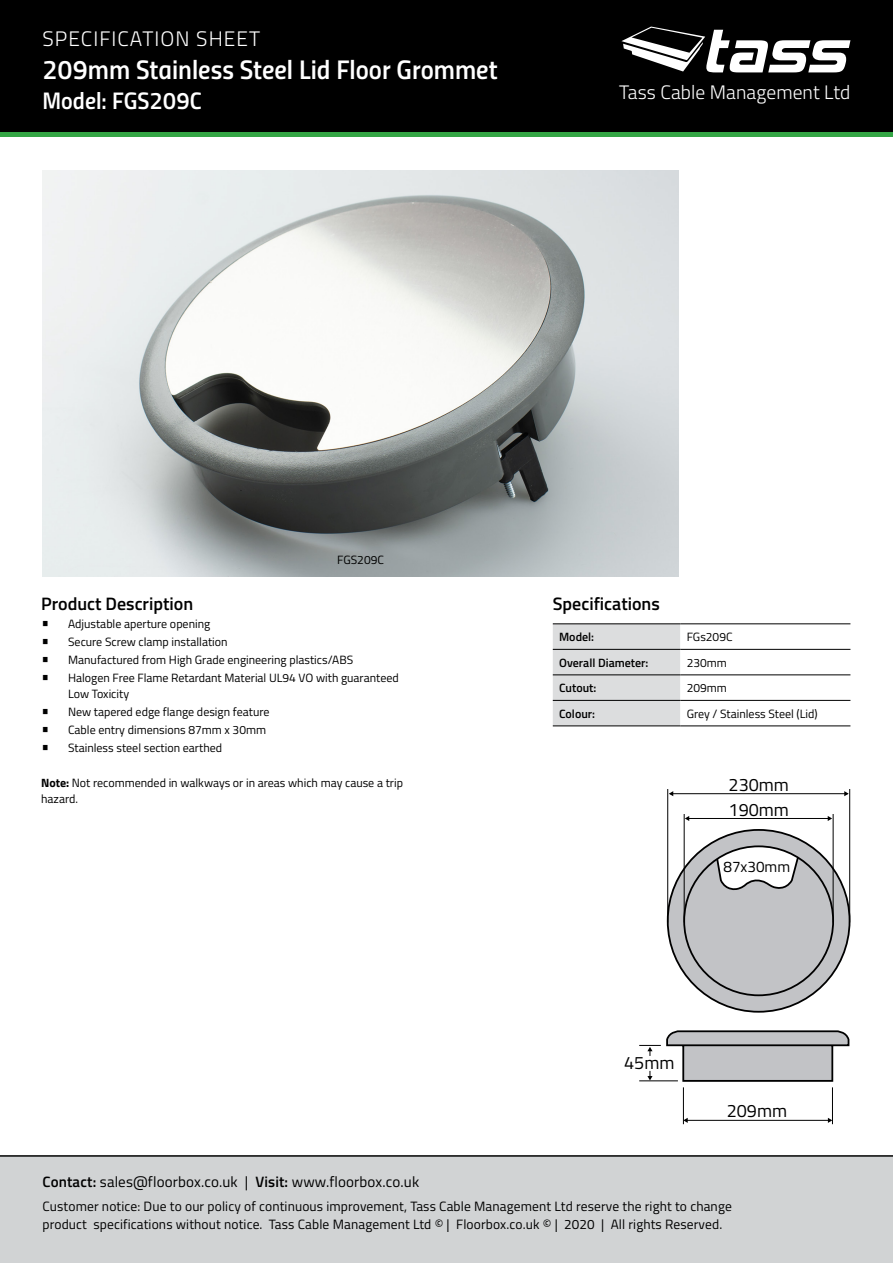
<style>
.page{position:relative;width:893px;height:1263px;background:#fff}
.page>*{position:absolute;margin:0;border:0;box-sizing:border-box;transform-origin:0 0}
.t1{font:27px "Titillium Semibold Upright";color:#fff}
.t2{font:24px "Titillium Semibold Upright";color:#fff}
.t3{font:300 21px "Titillium";letter-spacing:.05em;color:#fff}
.t4{font:300 19.5px "Titillium";letter-spacing:.005em;color:#fff}
.t5{font:600 18px "Titillium";color:#000}
.t6{font:18px "Titillium";color:#000}
.t7{font:15.3px "Titillium";color:#000}
.t8{font:15px "Titillium";letter-spacing:.01em;color:#000}
.t9{font:13.5px/18px "Titillium";letter-spacing:.01em;color:#000}
.t10{font:12px/16.5px "Titillium";color:#000}
.t11{font:600 12px "Titillium";color:#000}
.s1{font-size:18px}
.s2{font-weight:700}
.s3{font-weight:600}
</style>
<div class="page">
<img style="left:43px;top:170px;width:636px;height:407px">
<div style="left:0;top:67px;width:893px;height:69px;background:#33a544"></div>
<div style="left:0;top:0;width:893px;height:132px;background:#000"></div>
<svg style="left:621px;top:26px;width:229px;height:46px"></svg>
<div style="left:0;top:1157px;width:893px;height:106px;background:#d1d3d4"></div>
<hr style="left:0;top:1155px;width:893px;height:2px;background:#000">
<svg style="left:553px;top:625px;width:297px;height:101px"></svg>
<hr style="left:680px;top:675px;width:170px;height:1px;background:#000">
<hr style="left:553px;top:700px;width:127px;height:1px;background:#000">
<hr style="left:680px;top:700px;width:170px;height:1px;background:#000">
<hr style="left:553px;top:726px;width:127px;height:1px;background:#000">
<hr style="left:680px;top:726px;width:170px;height:1px;background:#000">
<hr style="left:553px;top:675px;width:127px;height:1px;background:#000">
<hr style="left:553px;top:624px;width:127px;height:1px;background:#000">
<hr style="left:680px;top:624px;width:170px;height:1px;background:#000">
<hr style="left:553px;top:649px;width:127px;height:1px;background:#000">
<hr style="left:680px;top:649px;width:170px;height:1px;background:#000">
<svg style="left:665px;top:1030px;width:185px;height:52px;background:#b4b5b7"></svg>
<hr style="left:684px;top:814px;width:1px;height:108px;background:#000">
<hr style="left:667px;top:789px;width:1px;height:133px;background:#000">
<hr style="left:849px;top:789px;width:1px;height:133px;background:#000">
<hr style="left:833px;top:814px;width:1px;height:108px;background:#000">
<hr style="left:670px;top:793px;width:178px;height:1px;background:#000">
<svg style="left:666px;top:816px;width:185px;height:197px"></svg>
<svg style="left:844px;top:791px;width:5px;height:5px"></svg>
<hr style="left:683px;top:1087px;width:1px;height:37px;background:#000">
<hr style="left:832px;top:1087px;width:1px;height:37px;background:#000">
<hr style="left:685px;top:1120px;width:145px;height:1px;background:#000">
<svg style="left:683px;top:1118px;width:5px;height:5px"></svg>
<svg style="left:828px;top:1118px;width:4px;height:5px"></svg>
<hr style="left:639px;top:1080px;width:39px;height:1px;background:#000">
<svg style="left:639px;top:1045px;width:22px;height:11px"></svg>
<svg style="left:647px;top:1071px;width:5px;height:9px"></svg>
<h3 class="t3" style="left:43px;top:23px;width:219px">SPECIFICATION SHEET</h3>
<h1 class="t1" style="left:43px;top:49px;width:457px">209mm Stainless Steel Lid Floor Grommet</h1>
<h2 class="t2" style="left:43px;top:82px;width:161px">Model: FGS209C</h2>
<h3 class="t4" style="left:619px;top:78px;width:233px">Tass Cable Management Ltd</h3>
<p class="t10" style="left:337px;top:551px;width:48px">FGS209C</p>
<h3 class="t5" style="left:41px;top:590px;width:154px">Product Description</h3>
<p class="t10" style="left:41px;top:615px;width:171px"><span class="s1">•</span> Adjustable aperture opening</p>
<p class="t10" style="left:41px;top:633px;width:188px"><span class="s1">•</span> Secure Screw clamp installation</p>
<p class="t10" style="left:41px;top:651px;width:314px"><span class="s1">•</span> Manufactured from High Grade engineering plastics/ABS</p>
<p class="t10" style="left:68px;top:669px;width:332px;text-indent:-27px"><span class="s1">•</span> Halogen Free Flame Retardant Material UL94 VO with guaranteed<br>Low Toxicity</p>
<p class="t10" style="left:41px;top:703px;width:230px"><span class="s1">•</span> New tapered edge flange design feature</p>
<p class="t10" style="left:41px;top:721px;width:227px"><span class="s1">•</span> Cable entry dimensions 87mm x 30mm</p>
<p class="t10" style="left:41px;top:739px;width:183px"><span class="s1">•</span> Stainless steel section earthed</p>
<p class="t10" style="left:41px;top:774px;width:363px"><span class="s2">Note:</span> Not recommended in walkways or in areas which may cause a trip hazard.</p>
<h3 class="t5" style="left:553px;top:590px;width:109px">Specifications</h3>
<p class="t11" style="left:559px;top:628px;width:36px">Model:</p>
<p class="t10" style="left:687px;top:628px;width:47px">FGs209C</p>
<p class="t11" style="left:559px;top:653px;width:91px">Overall Diameter:</p>
<p class="t10" style="left:687px;top:654px;width:42px">230mm</p>
<p class="t11" style="left:559px;top:679px;width:39px">Cutout:</p>
<p class="t10" style="left:687px;top:679px;width:42px">209mm</p>
<p class="t11" style="left:559px;top:704px;width:37px">Colour:</p>
<p class="t10" style="left:687px;top:705px;width:132px">Grey / Stainless Steel (Lid)</p>
<h3 class="t6" style="left:729px;top:772px;width:62px">230mm</h3>
<h3 class="t6" style="left:729px;top:796px;width:62px">190mm</h3>
<p class="t7" style="left:723px;top:855px;width:68px">87x30mm</p>
<h3 class="t6" style="left:624px;top:1049px;width:52px">45mm</h3>
<h3 class="t6" style="left:727px;top:1098px;width:62px">209mm</h3>
<p class="t8" style="left:43px;top:1171px;width:378px"><span class="s3">Contact:</span> sales@floorbox.co.uk | <span class="s3">Visit:</span> www.floorbox.co.uk</p>
<p class="t9" style="left:43px;top:1196px;width:691px">Customer notice: Due to our policy of continuous improvement, Tass Cable Management Ltd reserve the right to change product specifications without notice. Tass Cable Management Ltd © | Floorbox.co.uk © | 2020 | All rights Reserved.</p>
</div>
